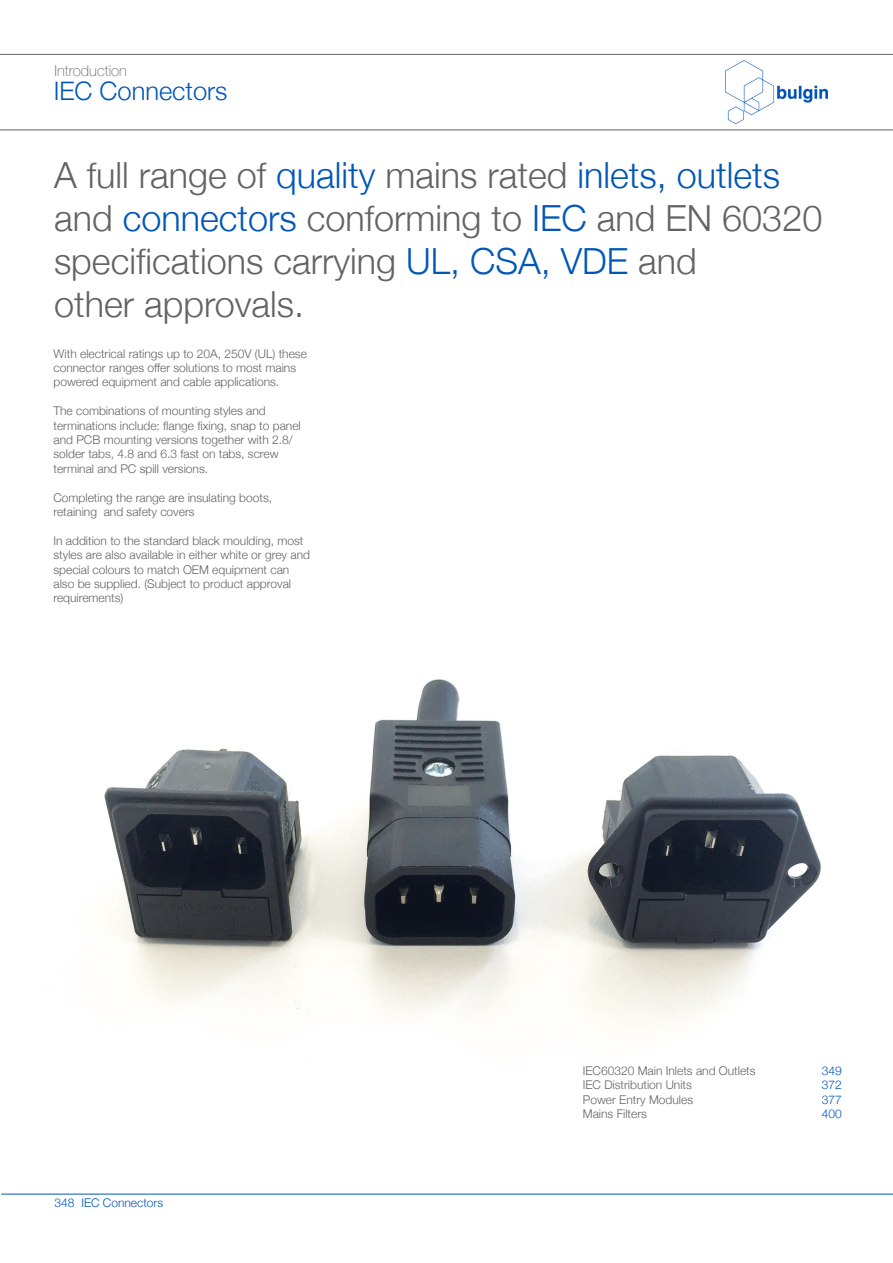
<style>
.page{position:relative;width:893px;height:1263px;background:#fff}
.page>*{position:absolute;margin:0;border:0;box-sizing:border-box;transform-origin:0 0}
.t1{font:300 36px/43.2px "Helvetica Neue";color:#636366}
.Chapter_Titles{font:300 25.5px "Helvetica Neue";color:#0057b8}
.t2{font:100 15px "Helvetica Neue";color:#636366}
.Chapter_Content_Titl{font:300 12px/14.4px "Helvetica Neue";color:#636366}
.Chapter_Content_Titl-2{font:300 12px "Helvetica Neue";color:#0057b8}
.s1{color:#0057b8}
</style>
<div class="page">
<hr style="left:1px;top:1194px;width:892px;height:1px;background:#0057b8">
<img style="left:726px;top:61px;width:101px;height:63px">
<hr style="left:0;top:54px;width:893px;height:1px;background:#636366">
<hr style="left:0;top:129px;width:893px;height:1px;background:#636366">
<img style="left:104px;top:679px;width:717px;height:358px">
<p class="t2" style="left:55px;top:59px;width:74px">Introduction</p>
<p class="Chapter_Titles" style="left:54px;top:70px;width:175px">IEC Connectors</p>
<p class="t1" style="left:54px;top:151px;width:770px">A full range of <span class="s1">quality</span> mains rated <span class="s1">inlets, outlets </span>and <span class="s1">connectors</span> conforming to <span class="s1">IEC</span> and EN 60320 specifications carrying <span class="s1">UL, CSA, VDE</span> and</p>
<p class="t1" style="left:54px;top:280px;width:252px">other approvals.</p>
<p class="Chapter_Content_Titl" style="left:53px;top:345px;width:255px">With electrical ratings up to 20A, 250V (UL) these connector ranges offer solutions to most mains powered equipment and cable applications.</p>
<p class="Chapter_Content_Titl" style="left:53px;top:403px;width:249px">The combinations of mounting styles and terminations include: flange fixing, snap to panel and PCB mounting versions together with 2.8/ solder tabs, 4.8 and 6.3 fast on tabs, screw terminal and PC spill versions.</p>
<p class="Chapter_Content_Titl" style="left:53px;top:489px;width:220px">Completing the range are insulating boots, retaining and safety covers</p>
<p class="Chapter_Content_Titl" style="left:53px;top:532px;width:258px">In addition to the standard black moulding, most styles are also available in either white or grey and special colours to match OEM equipment can also be supplied. (Subject to product approval requirements)</p>
<p class="Chapter_Content_Titl-2" style="left:55px;top:1193px;width:110px">348 IEC Connectors</p>
<p class="Chapter_Content_Titl" style="left:583px;top:1062px;width:174px">IEC60320 Main Inlets and Outlets</p>
<p class="Chapter_Content_Titl-2" style="left:822px;top:1061px;width:22px">349</p>
<p class="Chapter_Content_Titl" style="left:583px;top:1077px;width:111px">IEC Distribution Units</p>
<p class="Chapter_Content_Titl-2" style="left:822px;top:1075px;width:22px">372</p>
<p class="Chapter_Content_Titl" style="left:583px;top:1091px;width:112px">Power Entry Modules</p>
<p class="Chapter_Content_Titl-2" style="left:822px;top:1089px;width:22px">377</p>
<p class="Chapter_Content_Titl" style="left:583px;top:1105px;width:66px">Mains Filters</p>
<p class="Chapter_Content_Titl-2" style="left:822px;top:1104px;width:22px">400</p>
</div>
